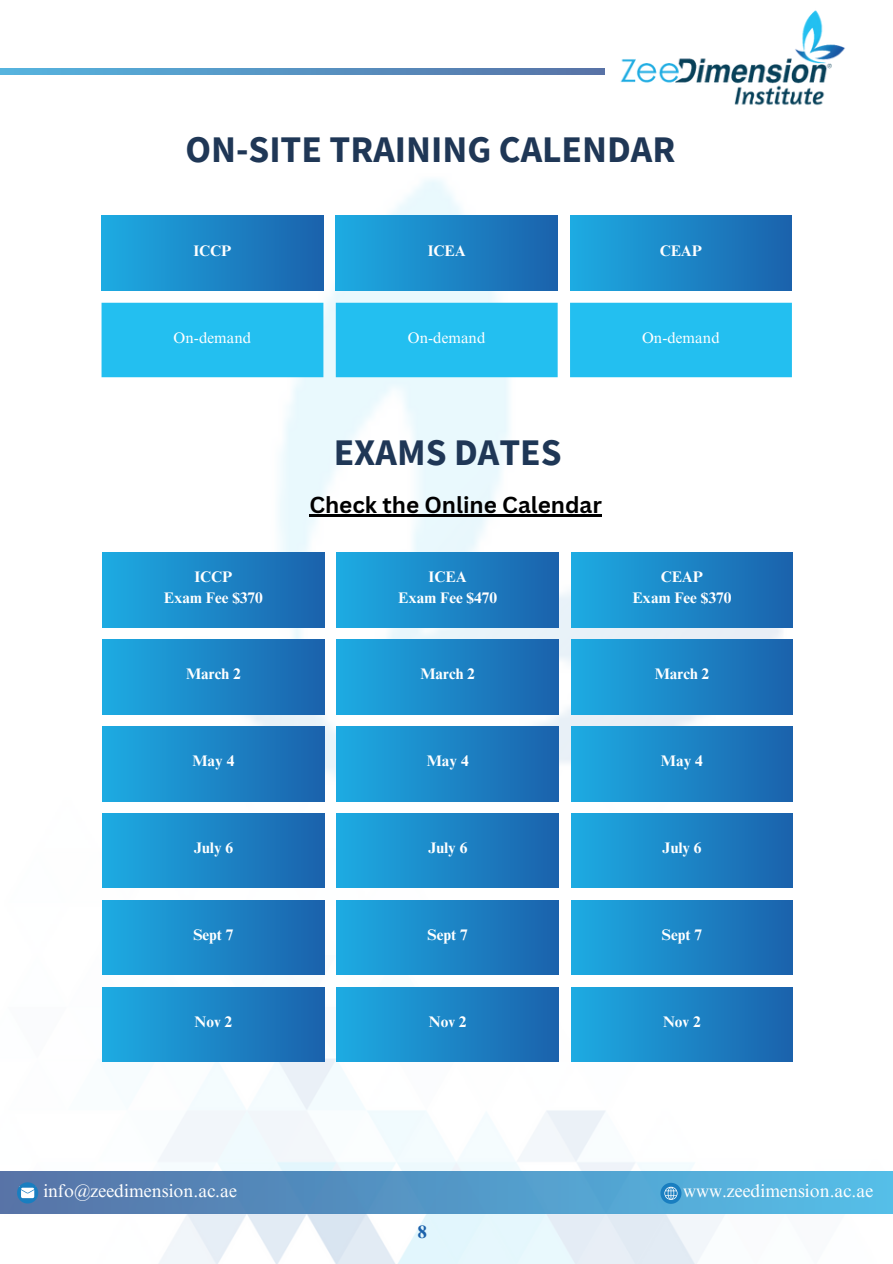
<style>
.page{position:relative;width:893px;height:1264px;background:#fff}
.page>*{position:absolute;margin:0;border:0;box-sizing:border-box;transform-origin:0 0}
.t1{font:700 37.5px "Source Sans Pro";color:#1f3756}
.t2{font:700 22.5px "Canva Sans";color:#000}
.t3{font:18px "Times NRMT Pro";color:#fff}
.t4{font:700 18px "Times NRMT Pro";color:#1b61ab}
.t5{font:700 15.3px/21px "Times NRMT Pro";color:#fff;text-align:center}
.t6{font:15.3px "Times NRMT Pro";color:#fff}
</style>
<div class="page">
<img style="left:0;top:68px;width:892px;height:1195px">
<svg style="left:0;top:69px;width:604px;height:5px;background:#5693c2"></svg>
<div style="left:0;top:1171px;width:892px;height:42px;background:linear-gradient(to right,#5572a6,#54bee8)"></div>
<svg style="left:660px;top:1182px;width:21px;height:21px"></svg>
<svg style="left:17px;top:1182px;width:21px;height:21px"></svg>
<div style="left:101px;top:303px;width:690px;height:74px;background:#23bff0"></div>
<div style="left:101px;top:216px;width:222px;height:74px;background:linear-gradient(to right,#1dabe2,#1b62ac)"></div>
<div style="left:336px;top:216px;width:221px;height:74px;background:linear-gradient(to right,#1dabe2,#1b62ac)"></div>
<div style="left:570px;top:216px;width:221px;height:74px;background:linear-gradient(to right,#1dabe2,#1b62ac)"></div>
<div style="left:102px;top:553px;width:222px;height:74px;background:linear-gradient(to right,#1dabe2,#1b62ac)"></div>
<div style="left:337px;top:553px;width:221px;height:74px;background:linear-gradient(to right,#1dabe2,#1b62ac)"></div>
<div style="left:571px;top:553px;width:221px;height:74px;background:linear-gradient(to right,#1dabe2,#1b62ac)"></div>
<div style="left:102px;top:639px;width:222px;height:75px;background:linear-gradient(to right,#1dabe2,#1b62ac)"></div>
<div style="left:337px;top:639px;width:221px;height:75px;background:linear-gradient(to right,#1dabe2,#1b62ac)"></div>
<div style="left:571px;top:639px;width:221px;height:75px;background:linear-gradient(to right,#1dabe2,#1b62ac)"></div>
<div style="left:102px;top:726px;width:222px;height:75px;background:linear-gradient(to right,#1dabe2,#1b62ac)"></div>
<div style="left:337px;top:726px;width:221px;height:75px;background:linear-gradient(to right,#1dabe2,#1b62ac)"></div>
<div style="left:571px;top:726px;width:221px;height:75px;background:linear-gradient(to right,#1dabe2,#1b62ac)"></div>
<div style="left:102px;top:813px;width:222px;height:75px;background:linear-gradient(to right,#1dabe2,#1b62ac)"></div>
<div style="left:337px;top:813px;width:221px;height:75px;background:linear-gradient(to right,#1dabe2,#1b62ac)"></div>
<div style="left:571px;top:813px;width:221px;height:75px;background:linear-gradient(to right,#1dabe2,#1b62ac)"></div>
<div style="left:102px;top:900px;width:222px;height:74px;background:linear-gradient(to right,#1dabe2,#1b62ac)"></div>
<div style="left:337px;top:900px;width:221px;height:74px;background:linear-gradient(to right,#1dabe2,#1b62ac)"></div>
<div style="left:571px;top:900px;width:221px;height:74px;background:linear-gradient(to right,#1dabe2,#1b62ac)"></div>
<div style="left:102px;top:987px;width:222px;height:74px;background:linear-gradient(to right,#1dabe2,#1b62ac)"></div>
<div style="left:337px;top:987px;width:221px;height:74px;background:linear-gradient(to right,#1dabe2,#1b62ac)"></div>
<div style="left:571px;top:987px;width:221px;height:74px;background:linear-gradient(to right,#1dabe2,#1b62ac)"></div>
<img style="left:611px;top:10px;width:236px;height:100px">
<hr style="left:309px;top:514px;width:293px;height:2px;background:#000">
<h1 class="t1" style="left:185px;top:125px;width:491px">ON-SITE TRAINING CALENDAR</h1>
<p class="t5" style="left:193px;top:242px;width:40px">ICCP</p>
<p class="t5" style="left:427px;top:242px;width:40px">ICEA</p>
<p class="t5" style="left:659px;top:242px;width:44px">CEAP</p>
<p class="t6" style="left:174px;top:332px;width:79px">On-demand</p>
<p class="t6" style="left:408px;top:332px;width:79px">On-demand</p>
<p class="t6" style="left:642px;top:332px;width:79px">On-demand</p>
<h1 class="t1" style="left:334px;top:428px;width:229px">EXAMS DATES</h1>
<h2 class="t2" style="left:309px;top:489px;width:294px">Check the Online Calendar</h2>
<p class="t5" style="left:164px;top:568px;width:100px">ICCP<br>Exam Fee $370</p>
<p class="t5" style="left:398px;top:568px;width:100px">ICEA<br>Exam Fee $470</p>
<p class="t5" style="left:632px;top:568px;width:100px">CEAP<br>Exam Fee $370</p>
<p class="t5" style="left:186px;top:665px;width:56px">March 2</p>
<p class="t5" style="left:420px;top:665px;width:56px">March 2</p>
<p class="t5" style="left:654px;top:665px;width:56px">March 2</p>
<p class="t5" style="left:192px;top:752px;width:43px">May 4</p>
<p class="t5" style="left:426px;top:752px;width:43px">May 4</p>
<p class="t5" style="left:661px;top:752px;width:43px">May 4</p>
<p class="t5" style="left:194px;top:839px;width:41px">July 6</p>
<p class="t5" style="left:428px;top:839px;width:41px">July 6</p>
<p class="t5" style="left:662px;top:839px;width:41px">July 6</p>
<p class="t5" style="left:193px;top:925px;width:42px">Sept 7</p>
<p class="t5" style="left:427px;top:925px;width:42px">Sept 7</p>
<p class="t5" style="left:661px;top:925px;width:42px">Sept 7</p>
<p class="t5" style="left:195px;top:1012px;width:39px">Nov 2</p>
<p class="t5" style="left:429px;top:1012px;width:39px">Nov 2</p>
<p class="t5" style="left:663px;top:1012px;width:39px">Nov 2</p>
<p class="t3" style="left:43px;top:1184px;width:195px">info@zeedimension.ac.ae</p>
<p class="t3" style="left:683px;top:1183px;width:192px">www.zeedimension.ac.ae</p>
<p class="t4" style="left:418px;top:1224px;width:10px">8</p>
</div>
